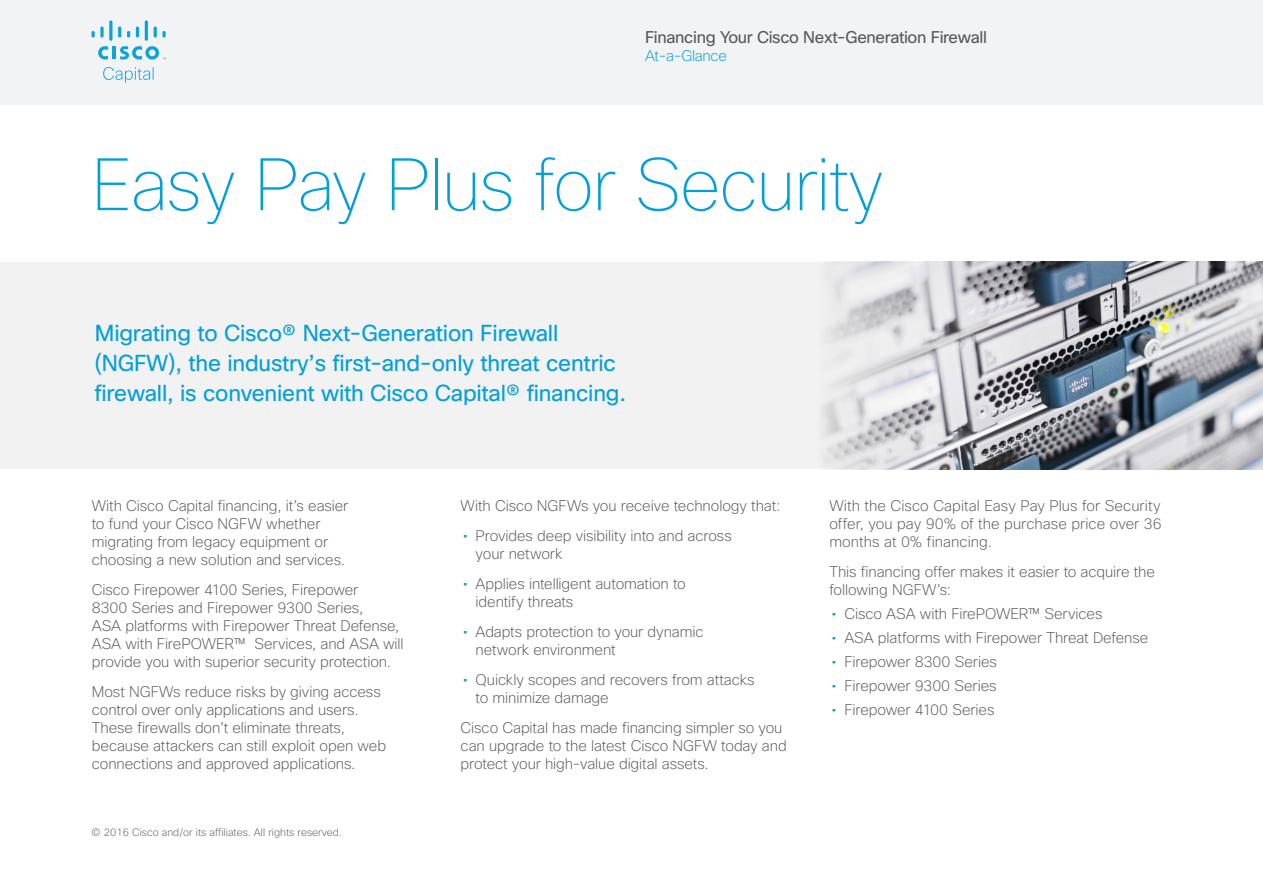
<style>
.page{position:relative;width:1263px;height:893px;background:#fff}
.page>*{position:absolute;margin:0;border:0;box-sizing:border-box;transform-origin:0 0}
.Title_Headline{font:100 72px "Cisco Sans";letter-spacing:-.02em;color:#049fd9}
.Subhead2{font:22.5px/30px "Cisco Sans";letter-spacing:-.01em;color:#049fd9}
.t1{font:16.5px "Cisco Sans";letter-spacing:-.02em;color:#58595b}
.Bullet{font:200 15px/18px "Cisco Sans";letter-spacing:-.005em;color:#58595b}
.t2{font:200 15px "Cisco Sans";letter-spacing:-.02em;color:#049fd9}
.t3{font:200 10.5px "Cisco Sans";color:#58595b}
.s1{font-weight:400;color:#049fd9}
</style>
<div class="page">
<div style="left:0;top:0;width:1263px;height:104px;background:#f1f3f4"></div>
<svg style="left:103px;top:67px;width:51px;height:16px"></svg>
<hr style="left:112px;top:46px;width:4px;height:13px;background:#0ca2db">
<svg style="left:98px;top:46px;width:10px;height:14px"></svg>
<svg style="left:92px;top:31px;width:3px;height:7px"></svg>
<svg style="left:100px;top:27px;width:4px;height:11px"></svg>
<hr style="left:109px;top:20px;width:3px;height:21px;background:#0ca2db;border-radius:2px">
<svg style="left:118px;top:27px;width:3px;height:11px"></svg>
<svg style="left:127px;top:31px;width:3px;height:7px"></svg>
<svg style="left:136px;top:27px;width:3px;height:11px"></svg>
<hr style="left:145px;top:20px;width:3px;height:21px;background:#0ca2db;border-radius:2px">
<svg style="left:154px;top:27px;width:12px;height:11px"></svg>
<svg style="left:120px;top:46px;width:46px;height:14px"></svg>
<div style="left:0;top:262px;width:925px;height:207px;background:#f2f2f2"></div>
<img style="left:821px;top:262px;width:442px;height:207px">
<p class="t1" style="left:645px;top:27px;width:343px">Financing Your Cisco Next-Generation Firewall</p>
<p class="t2" style="left:645px;top:46px;width:83px">At-a-Glance</p>
<p class="Title_Headline" style="left:92px;top:139px;width:793px">Easy Pay Plus for Security</p>
<p class="Subhead2" style="left:94px;top:319px;width:533px">Migrating to Cisco® Next-Generation Firewall (NGFW), the industry’s first-and-only threat centric firewall, is convenient with Cisco Capital® financing.</p>
<p class="Bullet" style="left:92px;top:497px;width:258px">With Cisco Capital financing, it’s easier to fund your Cisco NGFW whether migrating from legacy equipment or choosing a new solution and services.</p>
<p class="Bullet" style="left:92px;top:581px;width:313px">Cisco Firepower 4100 Series, Firepower<br>8300 Series and Firepower 9300 Series,<br>ASA platforms with Firepower Threat Defense, ASA with FirePOWER™ Services, and ASA will provide you with superior security protection.</p>
<p class="Bullet" style="left:92px;top:683px;width:296px">Most NGFWs reduce risks by giving access control over only applications and users.<br>These firewalls don’t eliminate threats, because attackers can still exploit open web connections and approved applications.</p>
<p class="t3" style="left:92px;top:826px;width:252px">© 2016 Cisco and/or its affiliates. All rights reserved.</p>
<p class="Bullet" style="left:461px;top:497px;width:321px">With Cisco NGFWs you receive technology that:</p>
<p class="Bullet" style="left:476px;top:527px;width:258px;text-indent:-13px"><span class="s1">•</span> Provides deep visibility into and across your network</p>
<p class="Bullet" style="left:476px;top:575px;width:212px;text-indent:-13px"><span class="s1">•</span> Applies intelligent automation to identify threats</p>
<p class="Bullet" style="left:476px;top:623px;width:229px;text-indent:-13px"><span class="s1">•</span> Adapts protection to your dynamic network environment</p>
<p class="Bullet" style="left:476px;top:671px;width:280px;text-indent:-13px"><span class="s1">•</span> Quickly scopes and recovers from attacks to minimize damage</p>
<p class="Bullet" style="left:461px;top:719px;width:328px">Cisco Capital has made financing simpler so you can upgrade to the latest Cisco NGFW today and protect your high-value digital assets.</p>
<p class="Bullet" style="left:829px;top:497px;width:334px;text-align:justify">With the Cisco Capital Easy Pay Plus for Security offer, you pay 90% of the purchase price over 36 months at 0% financing.</p>
<p class="Bullet" style="left:829px;top:563px;width:327px">This financing offer makes it easier to acquire the following NGFW’s:</p>
<p class="Bullet" style="left:832px;top:605px;width:272px"><span class="s1">•</span> Cisco ASA with FirePOWER™ Services</p>
<p class="Bullet" style="left:832px;top:629px;width:318px"><span class="s1">•</span> ASA platforms with Firepower Threat Defense</p>
<p class="Bullet" style="left:832px;top:653px;width:167px"><span class="s1">•</span> Firepower 8300 Series</p>
<p class="Bullet" style="left:832px;top:677px;width:166px"><span class="s1">•</span> Firepower 9300 Series</p>
<p class="Bullet" style="left:832px;top:701px;width:164px"><span class="s1">•</span> Firepower 4100 Series</p>
</div>
